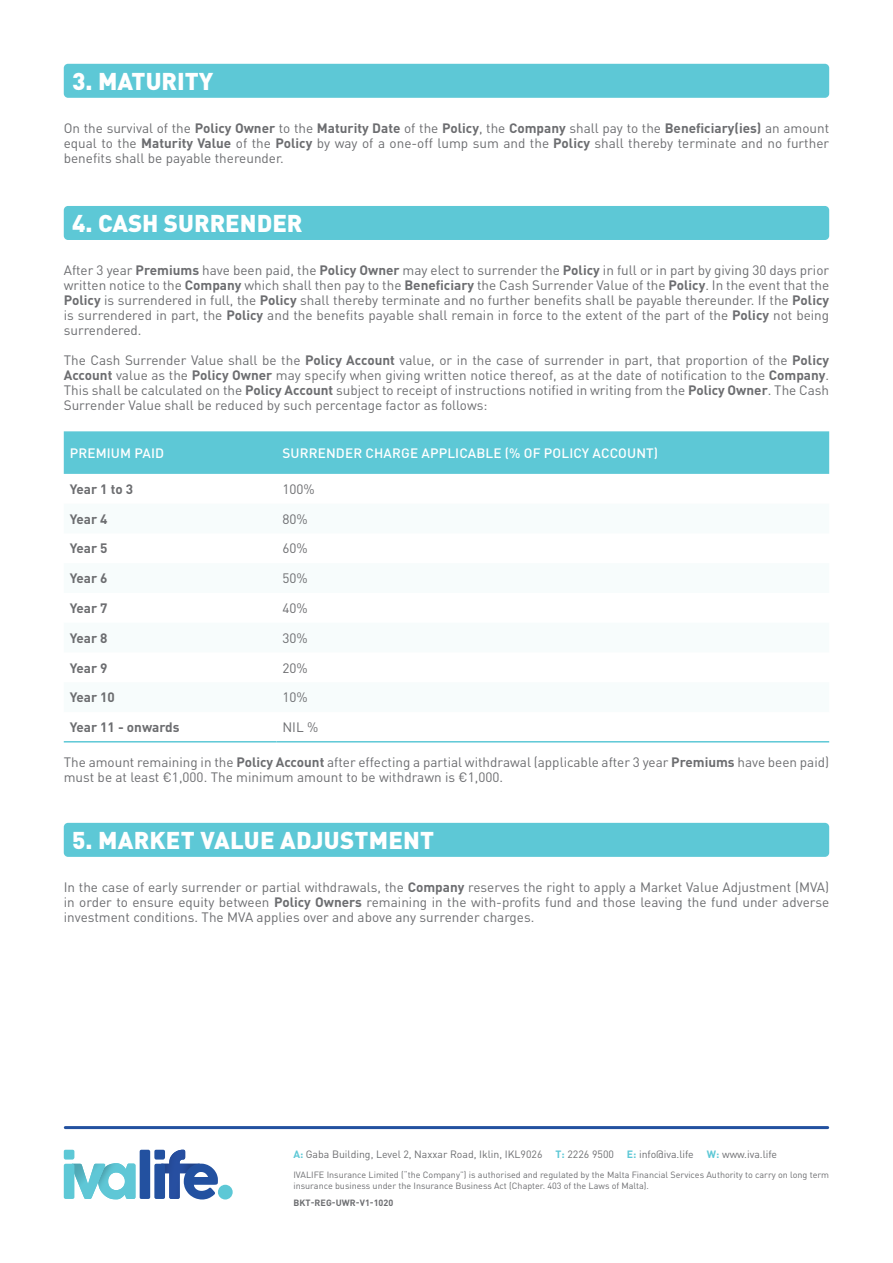
<style>
.page{position:relative;width:893px;height:1263px;background:#fff}
.page>*{position:absolute;margin:0;border:0;box-sizing:border-box;transform-origin:0 0}
.t1{font:900 24px "DIN Pro";color:#fff}
.t2{font:13.5px/15px "DIN Pro";color:#6c6d70;text-align:justify}
.t3{font:700 13.5px "DIN Pro";color:#6c6d70}
.t4{font:500 13.5px "DIN Pro";letter-spacing:.01em;color:#fff}
.t5{font:10.5px "DIN Pro";color:#6c6d70}
.t6{font:9px/10.5px "DIN Pro";color:#6c6d70}
.t7{font:700 9px "DIN Pro";letter-spacing:.01em;color:#6c6d70}
.s1{font-weight:700}
.s2{font-weight:700;color:#5dc8d6}
</style>
<div class="page">
<hr style="left:65px;top:1126px;width:763px;height:3px;background:#2351a0">
<div style="left:218px;top:1185px;width:15px;height:14px;background:#5dc8d6;border-radius:50%"></div>
<svg style="left:64px;top:1150px;width:154px;height:49px"></svg>
<div style="left:64px;top:431px;width:765px;height:43px;background:#5dc8d6"></div>
<hr style="left:64px;top:741px;width:212px;height:1px;background:#5dc8d6">
<hr style="left:276px;top:741px;width:553px;height:1px;background:#5dc8d6">
<div style="left:64px;top:64px;width:765px;height:34px;background:#5dc8d6;border-radius:4px"></div>
<div style="left:64px;top:823px;width:765px;height:34px;background:#5dc8d6;border-radius:4px"></div>
<div style="left:64px;top:206px;width:765px;height:34px;background:#5dc8d6;border-radius:4px"></div>
<p class="t1" style="left:72px;top:65px;width:143px">3. MATURITY</p>
<p class="t2" style="left:64px;top:120px;width:767px">On the survival of the <span class="s1">Policy Owner</span> to the <span class="s1">Maturity Date</span> of the <span class="s1">Policy</span>, the <span class="s1">Company</span> shall pay to the <span class="s1">Beneficiary(ies)</span> an amount equal to the <span class="s1">Maturity Value</span> of the <span class="s1">Policy</span> by way of a one-off lump sum and the <span class="s1">Policy</span> shall thereby terminate and no further benefits shall be payable thereunder.</p>
<p class="t1" style="left:72px;top:207px;width:232px">4. CASH SURRENDER</p>
<p class="t2" style="left:64px;top:262px;width:767px">After 3 year <span class="s1">Premiums</span> have been paid, the <span class="s1">Policy Owner</span> may elect to surrender the <span class="s1">Policy</span> in full or in part by giving 30 days prior written notice to the <span class="s1">Company</span> which shall then pay to the <span class="s1">Beneficiary</span> the Cash Surrender Value of the <span class="s1">Policy</span>. In the event that the <span class="s1">Policy</span> is surrendered in full, the <span class="s1">Policy</span> shall thereby terminate and no further benefits shall be payable thereunder. If the <span class="s1">Policy </span>is surrendered in part, the <span class="s1">Policy</span> and the benefits payable shall remain in force to the extent of the part of the <span class="s1">Policy</span> not being surrendered.</p>
<p class="t2" style="left:64px;top:352px;width:767px">The Cash Surrender Value shall be the <span class="s1">Policy Account</span> value, or in the case of surrender in part, that proportion of the <span class="s1">Policy Account</span> value as the <span class="s1">Policy Owner</span> may specify when giving written notice thereof, as at the date of notification to the <span class="s1">Company</span>.<br>This shall be calculated on the <span class="s1">Policy Account</span> subject to receipt of instructions notified in writing from the <span class="s1">Policy Owner</span>. The Cash Surrender Value shall be reduced by such percentage factor as follows:</p>
<p class="t4" style="left:70px;top:444px;width:96px">PREMIUM PAID</p>
<p class="t4" style="left:282px;top:444px;width:377px">SURRENDER CHARGE APPLICABLE (% OF POLICY ACCOUNT)</p>
<p class="t3" style="left:70px;top:480px;width:65px">Year 1 to 3</p>
<p class="t2" style="left:282px;top:481px;width:34px">100%</p>
<p class="t3" style="left:70px;top:510px;width:39px">Year 4</p>
<p class="t2" style="left:282px;top:511px;width:27px">80%</p>
<p class="t3" style="left:70px;top:539px;width:39px">Year 5</p>
<p class="t2" style="left:282px;top:540px;width:27px">60%</p>
<p class="t3" style="left:70px;top:569px;width:39px">Year 6</p>
<p class="t2" style="left:282px;top:570px;width:27px">50%</p>
<p class="t3" style="left:70px;top:599px;width:39px">Year 7</p>
<p class="t2" style="left:282px;top:600px;width:27px">40%</p>
<p class="t3" style="left:70px;top:629px;width:39px">Year 8</p>
<p class="t2" style="left:282px;top:630px;width:27px">30%</p>
<p class="t3" style="left:70px;top:658px;width:39px">Year 9</p>
<p class="t2" style="left:282px;top:660px;width:27px">20%</p>
<p class="t3" style="left:70px;top:688px;width:47px">Year 10</p>
<p class="t2" style="left:282px;top:689px;width:27px">10%</p>
<p class="t3" style="left:70px;top:718px;width:111px">Year 11 - onwards</p>
<p class="t2" style="left:282px;top:719px;width:38px">NIL %</p>
<p class="t2" style="left:64px;top:754px;width:767px">The amount remaining in the <span class="s1">Policy Account</span> after effecting a partial withdrawal (applicable after 3 year <span class="s1">Premiums</span> have been paid) must be at least €1,000. The minimum amount to be withdrawn is €1,000.</p>
<p class="t1" style="left:72px;top:824px;width:364px">5. MARKET VALUE ADJUSTMENT</p>
<p class="t2" style="left:64px;top:879px;width:767px">In the case of early surrender or partial withdrawals, the <span class="s1">Company</span> reserves the right to apply a Market Value Adjustment (MVA) in order to ensure equity between <span class="s1">Policy Owners</span> remaining in the with-profits fund and those leaving the fund under adverse investment conditions. The MVA applies over and above any surrender charges.</p>
<p class="t5" style="left:293px;top:1147px;width:485px"><span class="s2">A:</span> Gaba Building, Level 2, Naxxar Road, Iklin, IKL9026 <span class="s2">T:</span> 2226 9500 <span class="s2">E:</span> info@iva.life <span class="s2">W:</span> www.iva.life</p>
<p class="t6" style="left:293px;top:1169px;width:537px">IVALIFE Insurance Limited (“the Company”) is authorised and regulated by the Malta Financial Services Authority to carry on long term insurance business under the Insurance Business Act (Chapter. 403 of the Laws of Malta).</p>
<p class="t7" style="left:293px;top:1197px;width:101px">BKT-REG-UWR-V1-1020</p>
</div>
